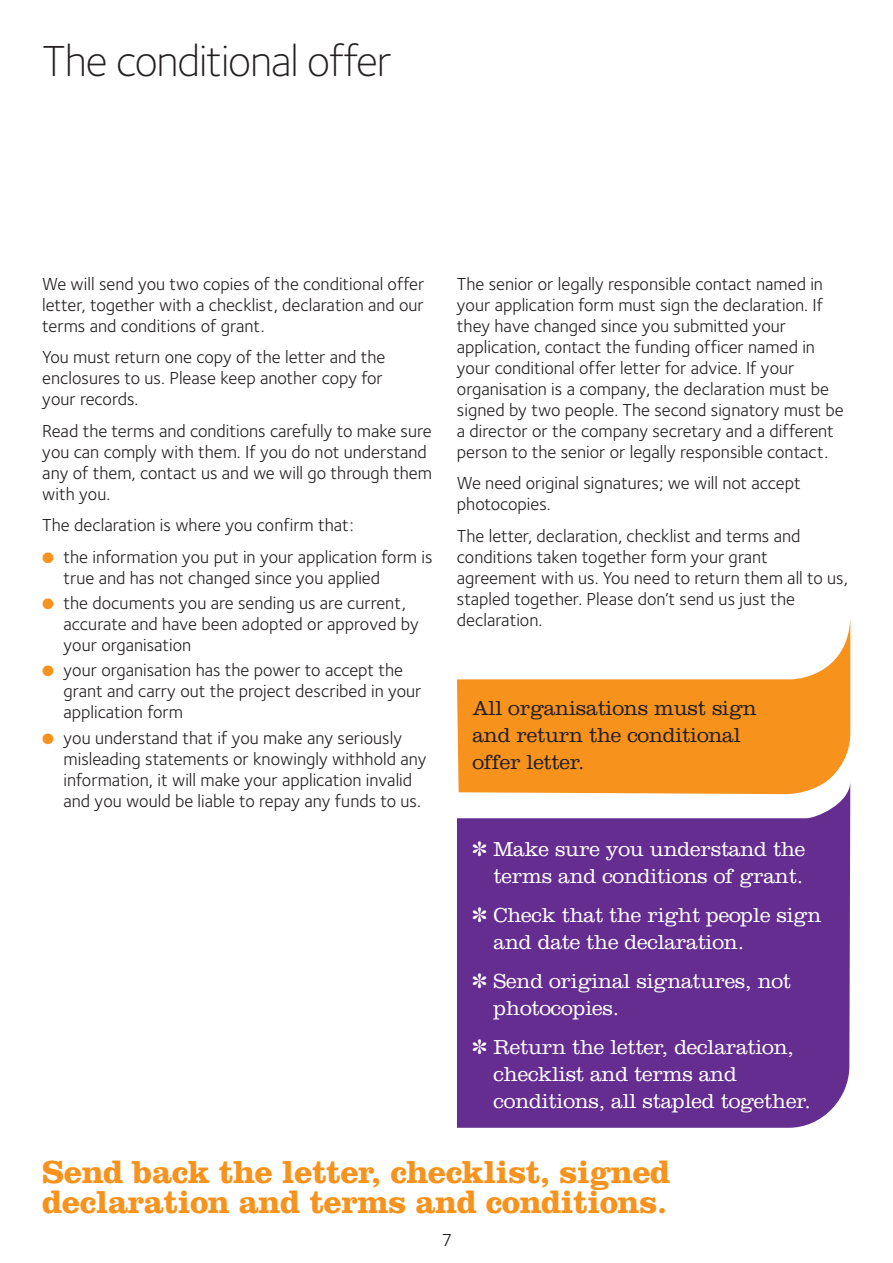
<style>
.page{position:relative;width:893px;height:1263px;background:#fff}
.page>*{position:absolute;margin:0;border:0;box-sizing:border-box;transform-origin:0 0}
.t1{font:300 45px "Foundry Sterling";letter-spacing:-.025em;color:#231f20}
.t2{font:700 33px/30px "Clarendon";letter-spacing:-.015em;color:#f7931d}
.t3{font:300 21px/27px "Clarendon";letter-spacing:-.01em;color:#fff}
.t4{font:300 21px/27px "Clarendon";letter-spacing:-.01em;color:#231f20}
.t5{font:18px/21px "Foundry Sterling";color:#231f20}
.s1{color:#f7931d}
</style>
<div class="page">
<svg style="left:457px;top:794px;width:393px;height:334px;background:#713d99"></svg>
<svg style="left:457px;top:623px;width:393px;height:171px;fill:#f7931d"></svg>
<h1 class="t1" style="left:42px;top:44px;width:351px">The conditional offer</h1>
<p class="t5" style="left:42px;top:275px;width:384px;text-align:justify">We will send you two copies of the conditional offer letter, together with a checklist, declaration and our terms and conditions of grant.</p>
<p class="t5" style="left:42px;top:348px;width:345px">You must return one copy of the letter and the enclosures to us. Please keep another copy for your records.</p>
<p class="t5" style="left:42px;top:422px;width:391px">Read the terms and conditions carefully to make sure you can comply with them. If you do not understand any of them, contact us and we will go through them with you.</p>
<p class="t5" style="left:42px;top:516px;width:313px">The declaration is where you confirm that:</p>
<p class="t5" style="left:64px;top:548px;width:370px;text-indent:-21px"><span class="s1">●</span> the information you put in your application form is true and has not changed since you applied</p>
<p class="t5" style="left:64px;top:594px;width:357px;text-indent:-21px"><span class="s1">●</span> the documents you are sending us are current, accurate and have been adopted or approved by your organisation</p>
<p class="t5" style="left:64px;top:661px;width:359px;text-indent:-21px"><span class="s1">●</span> your organisation has the power to accept the grant and carry out the project described in your application form</p>
<p class="t5" style="left:64px;top:729px;width:364px;text-indent:-21px"><span class="s1">●</span> you understand that if you make any seriously misleading statements or knowingly withhold any information, it will make your application invalid and you would be liable to repay any funds to us.</p>
<p class="t5" style="left:457px;top:275px;width:388px">The senior or legally responsible contact named in your application form must sign the declaration. If they have changed since you submitted your application, contact the funding officer named in your conditional offer letter for advice. If your organisation is a company, the declaration must be signed by two people. The second signatory must be a director or the company secretary and a different person to the senior or legally responsible contact.</p>
<p class="t5" style="left:457px;top:474px;width:345px">We need original signatures; we will not accept photocopies.</p>
<p class="t5" style="left:457px;top:527px;width:392px">The letter, declaration, checklist and terms and conditions taken together form your grant agreement with us. You need to return them all to us, stapled together. Please don’t send us just the declaration.</p>
<p class="t4" style="left:472px;top:696px;width:286px">All organisations must sign and return the conditional offer letter.</p>
<p class="t3" style="left:472px;top:837px;width:334px;text-align:right">✽ Make sure you understand the terms and conditions of grant.</p>
<p class="t3" style="left:494px;top:903px;width:329px;text-indent:-21px">✽ Check that the right people sign and date the declaration.</p>
<p class="t3" style="left:494px;top:969px;width:299px;text-indent:-21px">✽ Send original signatures, not photocopies.</p>
<p class="t3" style="left:494px;top:1035px;width:319px;text-indent:-21px">✽ Return the letter, declaration, checklist and terms and conditions, all stapled together.</p>
<h2 class="t2" style="left:42px;top:1161px;width:629px">Send back the letter, checklist, signed declaration and terms and conditions.</h2>
<p class="t5" style="left:442px;top:1231px;width:12px">7</p>
</div>
